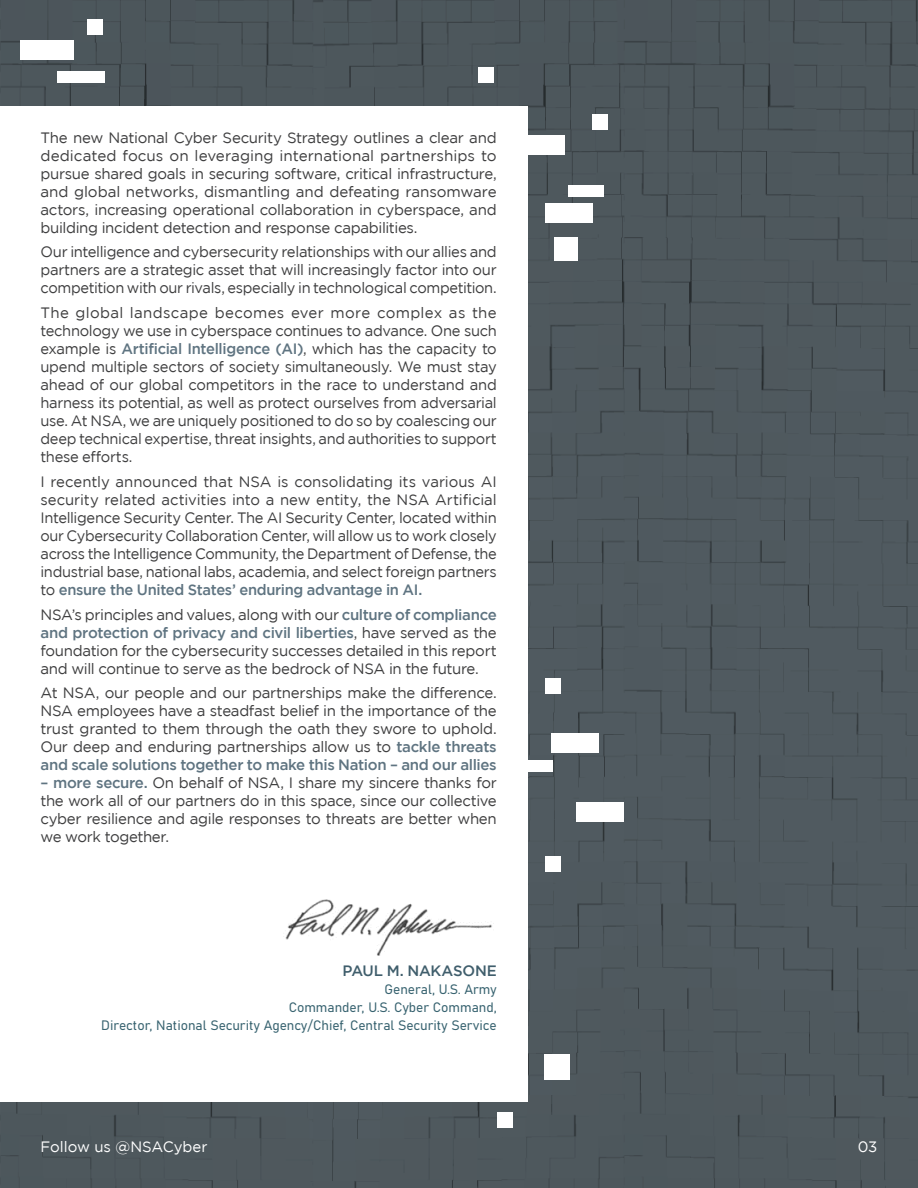
<style>
.page{position:relative;width:918px;height:1188px;background:#4f585d}
.page>*{position:absolute;margin:0;border:0;box-sizing:border-box;transform-origin:0 0}
.Middle_Paragraph_Sty{font:15px/18px "Gotham";letter-spacing:-.02em;color:#3e3e3f;text-align:justify}
.Last_Paragraph_Style{font:15px/18px "Gotham";letter-spacing:-.02em;color:#3e3e3f;text-align:justify}
.t1{font:15px "Gotham";color:#fff}
.Name_Style_01{font:500 15px "Gotham";letter-spacing:-.02em;color:#405e6c}
.Name_Style_-_Sub_Tit{font:13.5px/18px "Bahnschrift";color:#386370;text-align:right}
.s1{font-weight:500;color:#5f7481}
</style>
<div class="page">
<div style="left:0;top:106px;width:527px;height:996px;background:#fff"></div>
<div style="left:20px;top:40px;width:54px;height:20px;background:#fff"></div>
<div style="left:517px;top:135px;width:48px;height:20px;background:#fff"></div>
<div style="left:576px;top:802px;width:48px;height:20px;background:#fff"></div>
<div style="left:545px;top:203px;width:48px;height:20px;background:#fff"></div>
<div style="left:551px;top:733px;width:47px;height:20px;background:#fff"></div>
<div style="left:568px;top:186px;width:36px;height:11px;background:#fff"></div>
<div style="left:517px;top:760px;width:36px;height:12px;background:#fff"></div>
<div style="left:57px;top:71px;width:48px;height:12px;background:#fff"></div>
<div style="left:554px;top:238px;width:24px;height:23px;background:#fff"></div>
<div style="left:87px;top:19px;width:15px;height:16px;background:#fff"></div>
<div style="left:545px;top:678px;width:15px;height:15px;background:#fff"></div>
<div style="left:498px;top:1113px;width:15px;height:15px;background:#fff"></div>
<div style="left:478px;top:67px;width:15px;height:15px;background:#fff"></div>
<div style="left:545px;top:856px;width:15px;height:16px;background:#fff"></div>
<div style="left:544px;top:1054px;width:26px;height:26px;background:#fff"></div>
<div style="left:593px;top:114px;width:15px;height:16px;background:#fff"></div>
<img style="left:285px;top:899px;width:209px;height:57px">
<p class="Middle_Paragraph_Sty" style="left:40px;top:128px;width:458px">The new National Cyber Security Strategy outlines a clear and dedicated focus on leveraging international partnerships to pursue shared goals in securing software, critical infrastructure, and global networks, dismantling and defeating ransomware actors, increasing operational collaboration in cyberspace, and building incident detection and response capabilities.</p>
<p class="Middle_Paragraph_Sty" style="left:40px;top:243px;width:458px">Our intelligence and cybersecurity relationships with our allies and partners are a strategic asset that will increasingly factor into our competition with our rivals, especially in technological competition.</p>
<p class="Middle_Paragraph_Sty" style="left:40px;top:304px;width:458px">The global landscape becomes ever more complex as the technology we use in cyberspace continues to advance. One such example is <span class="s1">Artificial Intelligence (AI)</span>, which has the capacity to upend multiple sectors of society simultaneously. We must stay ahead of our global competitors in the race to understand and harness its potential, as well as protect ourselves from adversarial use. At NSA, we are uniquely positioned to do so by coalescing our deep technical expertise, threat insights, and authorities to support these efforts.</p>
<p class="Middle_Paragraph_Sty" style="left:40px;top:472px;width:458px">I recently announced that NSA is consolidating its various AI security related activities into a new entity, the NSA Artificial Intelligence Security Center. The AI Security Center, located within our Cybersecurity Collaboration Center, will allow us to work closely across the Intelligence Community, the Department of Defense, the industrial base, national labs, academia, and select foreign partners to <span class="s1">ensure the United States’ enduring advantage in AI.</span></p>
<p class="Middle_Paragraph_Sty" style="left:40px;top:605px;width:458px">NSA’s principles and values, along with our <span class="s1">culture of compliance and protection of privacy and civil liberties</span>, have served as the foundation for the cybersecurity successes detailed in this report and will continue to serve as the bedrock of NSA in the future.</p>
<p class="Last_Paragraph_Style" style="left:40px;top:684px;width:458px">At NSA, our people and our partnerships make the difference.<br>NSA employees have a steadfast belief in the importance of the trust granted to them through the oath they swore to uphold.<br>Our deep and enduring partnerships allow us to <span class="s1">tackle threats and scale solutions together to make this Nation – and our allies</span></p>
<p class="Last_Paragraph_Style" style="left:40px;top:774px;width:458px"><span class="s1">– more secure.</span> On behalf of NSA, I share my sincere thanks for the work all of our partners do in this space, since our collective cyber resilience and agile responses to threats are better when we work together.</p>
<p class="Name_Style_01" style="left:343px;top:962px;width:156px">PAUL M. NAKASONE</p>
<p class="Name_Style_-_Sub_Tit" style="left:289px;top:979px;width:210px">General, U.S. Army<br>Commander, U.S. Cyber Command,</p>
<p class="Name_Style_-_Sub_Tit" style="left:101px;top:1015px;width:397px">Director, National Security Agency/Chief, Central Security Service</p>
<p class="t1" style="left:40px;top:1138px;width:168px">Follow us @NSACyber</p>
<p class="t1" style="left:858px;top:1138px;width:21px">03</p>
</div>
